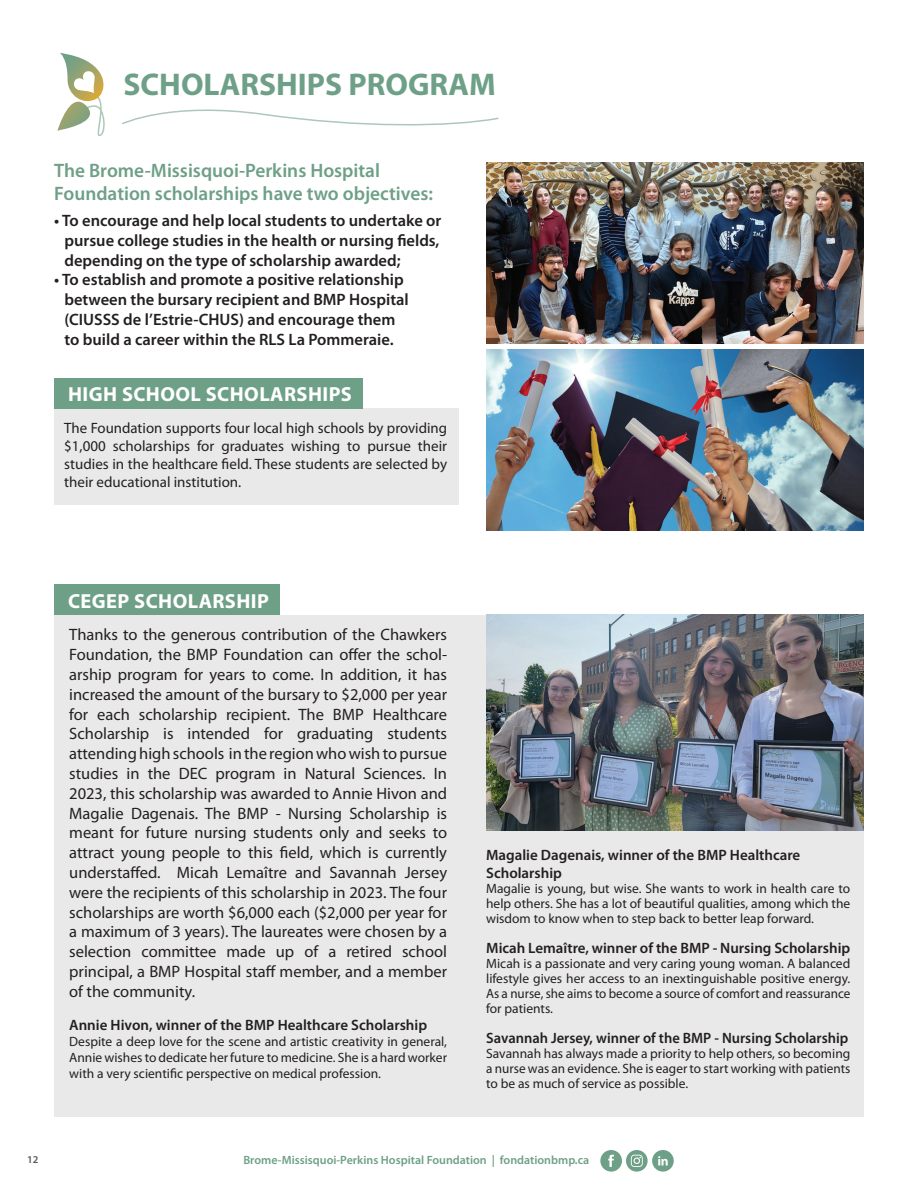
<style>
.page{position:relative;width:918px;height:1188px;background:#fff}
.page>*{position:absolute;margin:0;border:0;box-sizing:border-box;transform-origin:0 0}
.t1{font:700 31.5px "Myriad Pro";color:#6ea087}
.t2{font:700 20.4px "Myriad Pro";letter-spacing:.02em;color:#fff}
.t3{font:600 19.5px/23.4px "Myriad Pro";color:#6ea087}
.t4{font:16.5px/19.8px "Myriad Pro";color:#231f20;text-align:justify}
.t5{font:600 16.5px/19.8px "Myriad Pro";color:#231f20;text-align:justify}
.t6{font:600 15px/18px "Myriad Pro";color:#231f20}
.t7{font:15px/18px "Myriad Pro";color:#231f20;text-align:justify}
.t8{font:13.5px/15px "Myriad Pro";color:#231f20;text-align:justify}
.t9{font:600 12px "Myriad Pro";color:#6ea087}
.t10{font:600 10.5px "Myriad Pro";color:#57585a}
</style>
<div class="page">
<svg style="left:600px;top:1150px;width:74px;height:22px"></svg>
<img style="left:486px;top:162px;width:378px;height:181px">
<img style="left:486px;top:349px;width:378px;height:181px">
<div style="left:54px;top:409px;width:405px;height:96px;background:#eae9e9"></div>
<div style="left:54px;top:615px;width:810px;height:501px;background:#eae9e9"></div>
<div style="left:54px;top:379px;width:309px;height:30px;background:#6ea087"></div>
<div style="left:54px;top:585px;width:226px;height:30px;background:#6ea087"></div>
<svg style="left:57px;top:53px;width:48px;height:83px"></svg>
<svg style="left:122px;top:109px;width:377px;height:17px"></svg>
<img style="left:486px;top:615px;width:378px;height:216px">
<h1 class="t1" style="left:124px;top:63px;width:374px">SCHOLARSHIPS PROGRAM</h1>
<p class="t3" style="left:54px;top:158px;width:380px">The Brome-Missisquoi-Perkins Hospital<br>Foundation scholarships have two objectives:</p>
<p class="t5" style="left:64px;top:210px;width:379px;text-indent:-10px">• To encourage and help local students to undertake or pursue college studies in the health or nursing fields, depending on the type of scholarship awarded;</p>
<p class="t5" style="left:64px;top:270px;width:346px;text-align:left;text-indent:-10px">• To establish and promote a positive relationship between the bursary recipient and BMP Hospital (CIUSSS de l’Estrie-CHUS) and encourage them to build a career within the RLS La Pommeraie.</p>
<p class="t2" style="left:68px;top:381px;width:285px">HIGH SCHOOL SCHOLARSHIPS</p>
<p class="t7" style="left:64px;top:419px;width:384px">The Foundation supports four local high schools by providing $1,000 scholarships for graduates wishing to pursue their studies in the healthcare field. These students are selected by their educational institution.</p>
<p class="t2" style="left:68px;top:587px;width:202px">CEGEP SCHOLARSHIP</p>
<p class="t4" style="left:69px;top:625px;width:379px">Thanks to the generous contribution of the Chawkers Foundation, the BMP Foundation can offer the schol&shy;arship program for years to come. In addition, it has increased the amount of the bursary to $2,000 per year for each scholarship recipient. The BMP Healthcare Scholarship is intended for graduating students attending high schools in the region who wish to pursue studies in the DEC program in Natural Sciences. In 2023, this scholarship was awarded to Annie Hivon and Magalie Dagenais. The BMP - Nursing Scholarship is meant for future nursing students only and seeks to attract young people to this field, which is currently understaffed. Micah Lemaître and Savannah Jersey were the recipients of this scholarship in 2023. The four scholarships are worth $6,000 each ($2,000 per year for a maximum of 3 years). The laureates were chosen by a selection committee made up of a retired school principal, a BMP Hospital staff member, and a member of the community.</p>
<p class="t6" style="left:69px;top:1015px;width:359px">Annie Hivon, winner of the BMP Healthcare Scholarship</p>
<p class="t8" style="left:69px;top:1033px;width:379px;line-height:16.2px">Despite a deep love for the scene and artistic creativity in general, Annie wishes to dedicate her future to medicine. She is a hard worker with a very scientific perspective on medical profession.</p>
<p class="t6" style="left:486px;top:845px;width:316px">Magalie Dagenais, winner of the BMP Healthcare<br>Scholarship</p>
<p class="t8" style="left:486px;top:880px;width:366px">Magalie is young, but wise. She wants to work in health care to help others. She has a lot of beautiful qualities, among which the wisdom to know when to step back to better leap forward.</p>
<p class="t6" style="left:486px;top:938px;width:366px">Micah Lemaître, winner of the BMP - Nursing Scholarship</p>
<p class="t8" style="left:486px;top:955px;width:366px">Micah is a passionate and very caring young woman. A balanced lifestyle gives her access to an inextinguishable positive energy.<br>As a nurse, she aims to become a source of comfort and reassurance for patients.</p>
<p class="t6" style="left:486px;top:1028px;width:364px">Savannah Jersey, winner of the BMP - Nursing Scholarship</p>
<p class="t8" style="left:486px;top:1045px;width:366px">Savannah has always made a priority to help others, so becoming a nurse was an evidence. She is eager to start working with patients to be as much of service as possible.</p>
<p class="t10" style="left:27px;top:1153px;width:13px">12</p>
<p class="t9" style="left:243px;top:1153px;width:347px">Brome-Missisquoi-Perkins Hospital Foundation | fondationbmp.ca</p>
</div>
